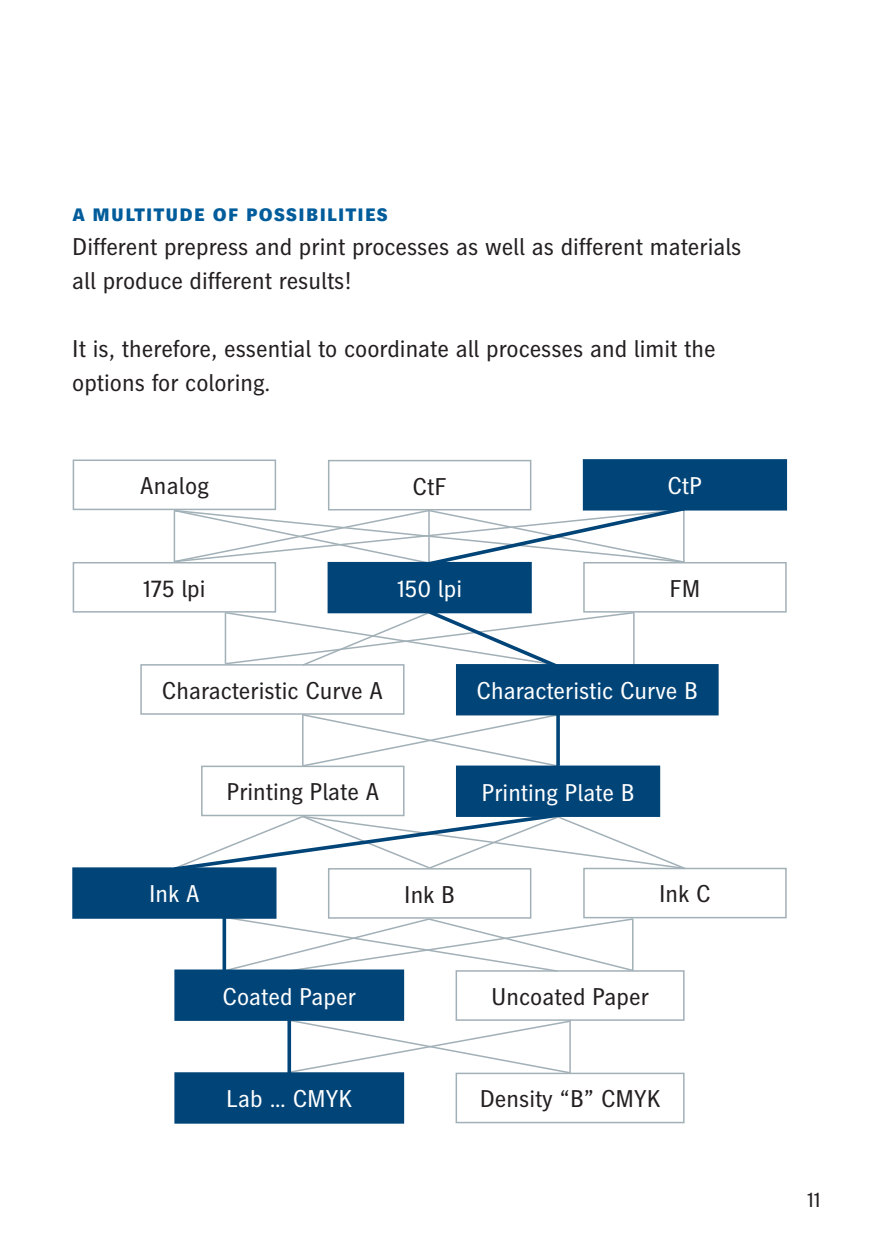
<style>
.page{position:relative;width:893px;height:1259px;background:#fff}
.page>*{position:absolute;margin:0;border:0;box-sizing:border-box;transform-origin:0 0}
.t1{font:24px/33.9px "Heidelberg Gothic Ml";color:#231f20}
.t2{font:24px "Heidelberg Gothic Ml";color:#fff}
.t3{font:700 24px "Heidelberg Gothic Caps Ml";color:#005c9b}
.t4{font:21px "Heidelberg Gothic Ml";color:#231f20}
</style>
<div class="page">
<div style="left:73px;top:459px;width:203px;height:51px;border:2px solid #a2b0b7"></div>
<div style="left:73px;top:562px;width:203px;height:50px;border:2px solid #a2b0b7"></div>
<div style="left:140px;top:664px;width:265px;height:51px;border:2px solid #a2b0b7"></div>
<div style="left:201px;top:765px;width:204px;height:51px;border:2px solid #a2b0b7"></div>
<div style="left:328px;top:460px;width:203px;height:50px;border:2px solid #a2b0b7"></div>
<div style="left:328px;top:868px;width:203px;height:50px;border:2px solid #a2b0b7"></div>
<div style="left:456px;top:970px;width:229px;height:51px;border:2px solid #a2b0b7"></div>
<div style="left:456px;top:1072px;width:229px;height:51px;border:2px solid #a2b0b7"></div>
<div style="left:583px;top:562px;width:204px;height:50px;border:2px solid #a2b0b7"></div>
<div style="left:583px;top:867px;width:204px;height:51px;border:2px solid #a2b0b7"></div>
<svg style="left:301px;top:713px;width:255px;height:54px"></svg>
<svg style="left:176px;top:811px;width:511px;height:62px"></svg>
<svg style="left:291px;top:1018px;width:281px;height:56px"></svg>
<svg style="left:223px;top:915px;width:412px;height:57px"></svg>
<div style="left:584px;top:460px;width:202px;height:49px;background:#004478"></div>
<div style="left:583px;top:459px;width:204px;height:51px;border:2px solid #004478"></div>
<div style="left:329px;top:563px;width:202px;height:49px;background:#004478"></div>
<div style="left:328px;top:562px;width:204px;height:51px;border:2px solid #004478"></div>
<svg style="left:173px;top:504px;width:516px;height:64px"></svg>
<svg style="left:556px;top:715px;width:4px;height:50px"></svg>
<div style="left:457px;top:665px;width:260px;height:49px;background:#004478"></div>
<div style="left:456px;top:664px;width:263px;height:51px;border:2px solid #004478"></div>
<div style="left:457px;top:766px;width:202px;height:50px;background:#004478"></div>
<div style="left:456px;top:765px;width:204px;height:52px;border:2px solid #004478"></div>
<div style="left:73px;top:868px;width:202px;height:49px;background:#004478"></div>
<div style="left:72px;top:867px;width:204px;height:51px;border:2px solid #004478"></div>
<div style="left:176px;top:970px;width:227px;height:49px;background:#004478"></div>
<div style="left:174px;top:969px;width:230px;height:52px;border:2px solid #004478"></div>
<svg style="left:287px;top:1020px;width:4px;height:52px"></svg>
<div style="left:176px;top:1073px;width:227px;height:49px;background:#004478"></div>
<div style="left:174px;top:1072px;width:230px;height:51px;border:2px solid #004478"></div>
<svg style="left:224px;top:607px;width:412px;height:64px"></svg>
<p class="t3" style="left:72px;top:200px;width:318px">a multitude of possibilities</p>
<p class="t1" style="left:72px;top:230px;width:671px">Different prepress and print processes as well as different materials all produce different results!</p>
<p class="t1" style="left:72px;top:332px;width:645px">It is, therefore, essential to coordinate all processes and limit the options for coloring.</p>
<p class="t1" style="left:140px;top:469px;width:70px">Analog</p>
<p class="t1" style="left:413px;top:470px;width:36px">CtF</p>
<p class="t2" style="left:667px;top:472px;width:36px">CtP</p>
<p class="t1" style="left:143px;top:572px;width:64px">175 lpi</p>
<p class="t2" style="left:397px;top:575px;width:66px">150 lpi</p>
<p class="t1" style="left:669px;top:572px;width:33px">FM</p>
<p class="t1" style="left:162px;top:674px;width:222px">Characteristic Curve A</p>
<p class="t2" style="left:477px;top:677px;width:223px">Characteristic Curve B</p>
<p class="t1" style="left:226px;top:775px;width:154px">Printing Plate A</p>
<p class="t2" style="left:481px;top:779px;width:155px">Printing Plate B</p>
<p class="t2" style="left:149px;top:880px;width:52px">Ink A</p>
<p class="t1" style="left:404px;top:878px;width:52px">Ink B</p>
<p class="t1" style="left:659px;top:877px;width:53px">Ink C</p>
<p class="t2" style="left:223px;top:983px;width:135px">Coated Paper</p>
<p class="t2" style="left:226px;top:1085px;width:127px">Lab … CMYK</p>
<p class="t1" style="left:491px;top:980px;width:159px">Uncoated Paper</p>
<p class="t1" style="left:480px;top:1082px;width:182px">Density “B” CMYK</p>
<p class="t4" style="left:807px;top:1188px;width:15px">11</p>
</div>
